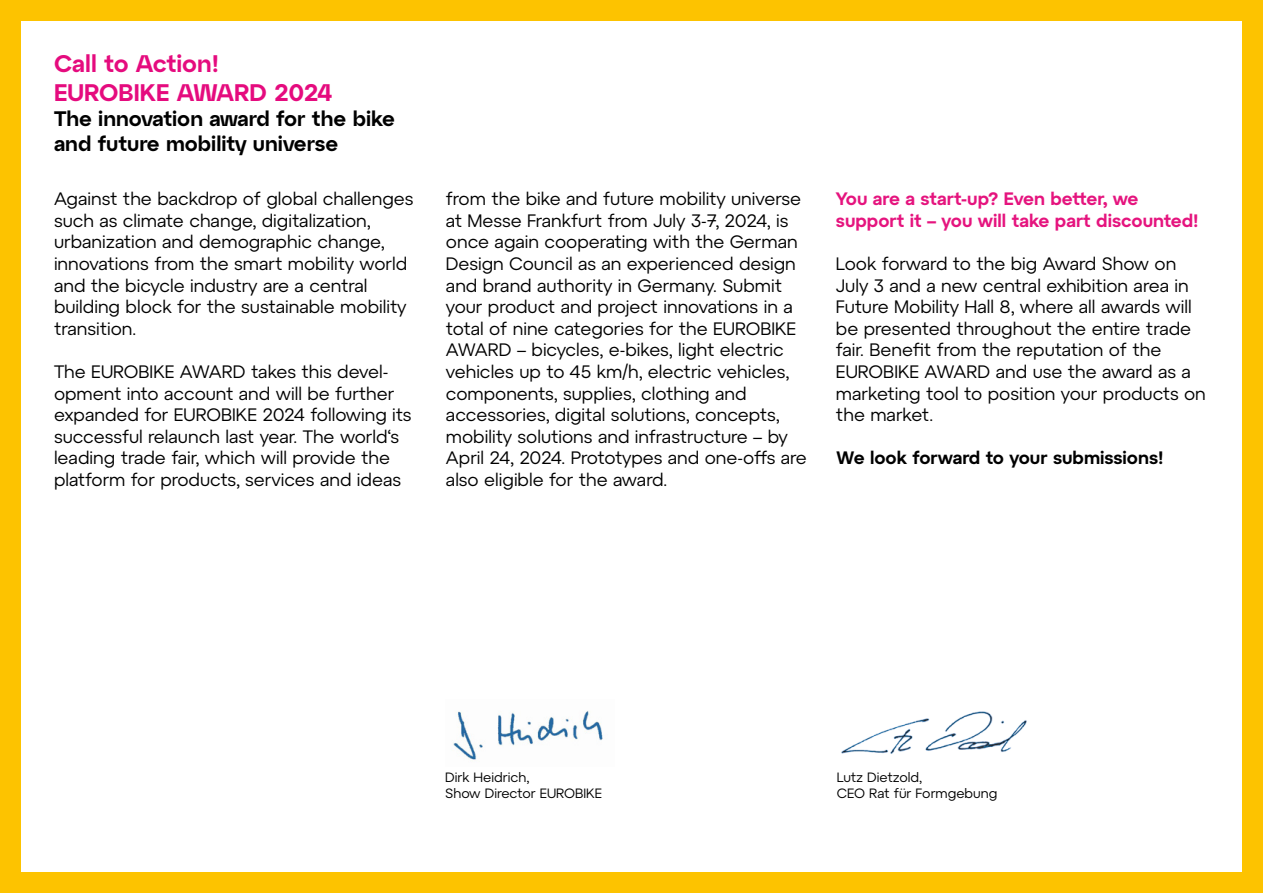
<style>
.page{position:relative;width:1263px;height:893px;background:#fdc300}
.page>*{position:absolute;margin:0;border:0;box-sizing:border-box;transform-origin:0 0}
.t1{font:600 24px/28.8px "Atyp BL Display";color:#e50b7e}
.t2{font:600 21px/25.2px "Atyp BL Display";color:#000}
.t3{font:18px/21.6px "Atyp BL Text";color:#000}
.t4{font:600 18px/21.6px "Atyp BL Text";color:#e5147e}
.t5{font:600 18px "Atyp BL Text";color:#000}
.t6{font:13.5px/16.2px "Atyp BL Text";color:#000}
</style>
<div class="page">
<div style="left:21px;top:21px;width:1221px;height:851px;background:#fff"></div>
<img style="left:453px;top:710px;width:150px;height:50px">
<img style="left:841px;top:711px;width:186px;height:43px">
<h1 class="t1" style="left:54px;top:48px;width:280px">Call to Action!<br>EUROBIKE AWARD 2024</h1>
<p class="t2" style="left:54px;top:105px;width:343px">The innovation award for the bike and future mobility universe</p>
<p class="t3" style="left:54px;top:188px;width:361px">Against the backdrop of global challenges such as climate change, digitalization, urbanization and demographic change, innovations from the smart mobility world and the bicycle industry are a central building block for the sustainable mobility transition.</p>
<p class="t3" style="left:54px;top:361px;width:359px">The EUROBIKE AWARD takes this devel&shy;opment into account and will be further expanded for EUROBIKE 2024 following its successful relaunch last year. The world‘s leading trade fair, which will provide the platform for products, services and ideas</p>
<p class="t3" style="left:446px;top:188px;width:362px">from the bike and future mobility universe at Messe Frankfurt from July 3-7, 2024, is once again cooperating with the German Design Council as an experienced design and brand authority in Germany. Submit your product and project innovations in a total of nine categories for the EUROBIKE AWARD – bicycles, e-bikes, light electric vehicles up to 45 km/h, electric vehicles, components, supplies, clothing and accessories, digital solutions, concepts, mobility solutions and infrastructure – by April 24, 2024. Prototypes and one-offs are also eligible for the award.</p>
<p class="t4" style="left:836px;top:188px;width:364px">You are a start-up? Even better, we support it – you will take part discounted!</p>
<p class="t3" style="left:836px;top:253px;width:371px">Look forward to the big Award Show on July 3 and a new central exhibition area in Future Mobility Hall 8, where all awards will be presented throughout the entire trade fair. Benefit from the reputation of the EUROBIKE AWARD and use the award as a marketing tool to position your products on the market.</p>
<p class="t5" style="left:836px;top:447px;width:329px">We look forward to your submissions!</p>
<p class="t6" style="left:445px;top:769px;width:158px">Dirk Heidrich,<br>Show Director EUROBIKE</p>
<p class="t6" style="left:837px;top:769px;width:162px">Lutz Dietzold,<br>CEO Rat für Formgebung</p>
</div>
